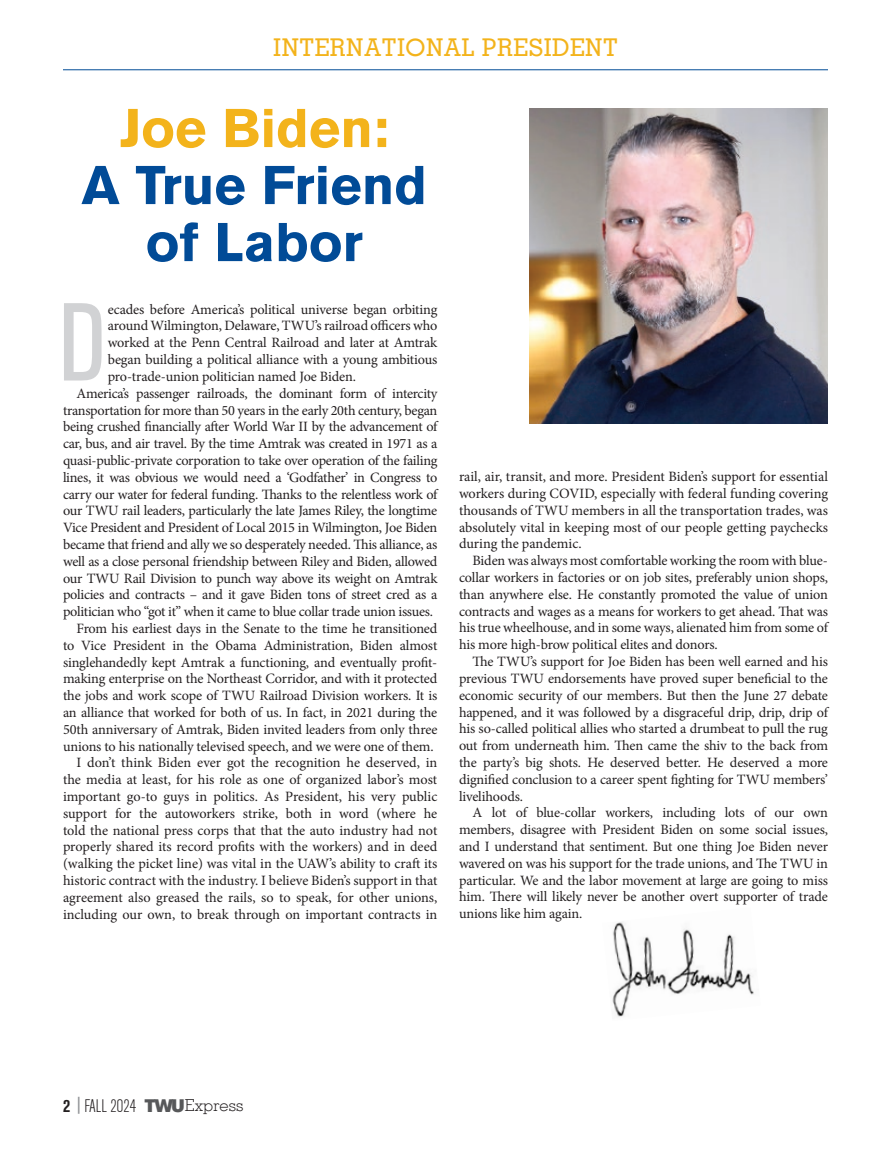
<style>
.page{position:relative;width:891px;height:1175px;background:#fff}
.page>*{position:absolute;margin:0;border:0;box-sizing:border-box;transform-origin:0 0}
.SubHead{font:condensed 109.5px "Akzidenz Grotesk Pro";color:#d1d2d4}
.Head_Editoial{font:700 54px/57px "Akzidenz Grotesk Pro";color:#014b97;text-align:center}
.t1{font:500 24px "Memphis";letter-spacing:.02em;color:#f3b31b}
.t2{font:300 condensed 18px "Akzidenz Grotesk Pro";color:#231f20}
.Body_Copy{font:14.25px/16.8px "Minion Pro";letter-spacing:-.01em;color:#231f20;text-align:justify}
.s1{color:#f3b31b}
.s2{font-weight:700}
.s3{font-weight:500;color:#939598}
.s4{font-family:"Akzidenz Grotesk Pro Super";font-weight:400;font-stretch:normal;color:#57585a}
.s5{font-family:"Memphis";font-stretch:normal;font-size:16.5px}
</style>
<div class="page">
<hr style="left:63px;top:69px;width:765px;height:1px;background:#014b97">
<img style="left:530px;top:108px;width:298px;height:315px">
<img style="left:612px;top:922px;width:142px;height:95px">
<p class="t1" style="left:273px;top:33px;width:346px">INTERNATIONAL PRESIDENT</p>
<p class="Head_Editoial" style="left:82px;top:99px;width:347px"><span class="s1">Joe Biden:<br></span>A True Friend of Labor</p>
<p class="SubHead" style="left:58px;top:271px;width:49px">D</p>
<p class="Body_Copy" style="left:108px;top:301px;width:331px">ecades before America’s political universe began orbiting around Wilmington, Delaware, TWU’s railroad officers who worked at the Penn Central Railroad and later at Amtrak began building a political alliance with a young ambitious pro-trade-union politician named Joe Biden.</p>
<p class="Body_Copy" style="left:63px;top:385px;width:376px;text-indent:14px">America’s passenger railroads, the dominant form of intercity transportation for more than 50 years in the early 20th century, began being crushed financially after World War II by the advancement of car, bus, and air travel. By the time Amtrak was created in 1971 as a quasi-public-private corporation to take over operation of the failing lines, it was obvious we would need a ‘Godfather’ in Congress to carry our water for federal funding. Thanks to the relentless work of our TWU rail leaders, particularly the late James Riley, the longtime Vice President and President of Local 2015 in Wilmington, Joe Biden became that friend and ally we so desperately needed. This alliance, as well as a close personal friendship between Riley and Biden, allowed our TWU Rail Division to punch way above its weight on Amtrak policies and contracts – and it gave Biden tons of street cred as a politician who “got it” when it came to blue collar trade union issues.</p>
<p class="Body_Copy" style="left:63px;top:620px;width:376px;text-indent:14px">From his earliest days in the Senate to the time he transitioned to Vice President in the Obama Administration, Biden almost singlehandedly kept Amtrak a functioning, and eventually profit&shy;making enterprise on the Northeast Corridor, and with it protected the jobs and work scope of TWU Railroad Division workers. It is an alliance that worked for both of us. In fact, in 2021 during the 50th anniversary of Amtrak, Biden invited leaders from only three unions to his nationally televised speech, and we were one of them.</p>
<p class="Body_Copy" style="left:63px;top:754px;width:376px;text-indent:14px">I don’t think Biden ever got the recognition he deserved, in the media at least, for his role as one of organized labor’s most important go-to guys in politics. As President, his very public support for the autoworkers strike, both in word (where he told the national press corps that that the auto industry had not properly shared its record profits with the workers) and in deed (walking the picket line) was vital in the UAW’s ability to craft its historic contract with the industry. I believe Biden’s support in that agreement also greased the rails, so to speak, for other unions, including our own, to break through on important contracts in</p>
<p class="Body_Copy" style="left:459px;top:468px;width:371px">rail, air, transit, and more. President Biden’s support for essential workers during COVID, especially with federal funding covering thousands of TWU members in all the transportation trades, was absolutely vital in keeping most of our people getting paychecks during the pandemic.</p>
<p class="Body_Copy" style="left:459px;top:552px;width:371px;text-indent:14px">Biden was always most comfortable working the room with blue&shy;collar workers in factories or on job sites, preferably union shops, than anywhere else. He constantly promoted the value of union contracts and wages as a means for workers to get ahead. That was his true wheelhouse, and in some ways, alienated him from some of his more high-brow political elites and donors.</p>
<p class="Body_Copy" style="left:459px;top:653px;width:371px;text-indent:14px">The TWU’s support for Joe Biden has been well earned and his previous TWU endorsements have proved super beneficial to the economic security of our members. But then the June 27 debate happened, and it was followed by a disgraceful drip, drip, drip of his so-called political allies who started a drumbeat to pull the rug out from underneath him. Then came the shiv to the back from the party’s big shots. He deserved better. He deserved a more dignified conclusion to a career spent fighting for TWU members’ livelihoods.</p>
<p class="Body_Copy" style="left:459px;top:804px;width:371px;text-indent:14px">A lot of blue-collar workers, including lots of our own members, disagree with President Biden on some social issues, and I understand that sentiment. But one thing Joe Biden never wavered on was his support for the trade unions, and The TWU in particular. We and the labor movement at large are going to miss him. There will likely never be another overt supporter of trade unions like him again.</p>
<p class="t2" style="left:63px;top:1094px;width:182px"><span class="s2">2</span> <span class="s3">|</span> FALL 2024 <span class="s4">TWU</span><span class="s5">Express</span></p>
</div>
